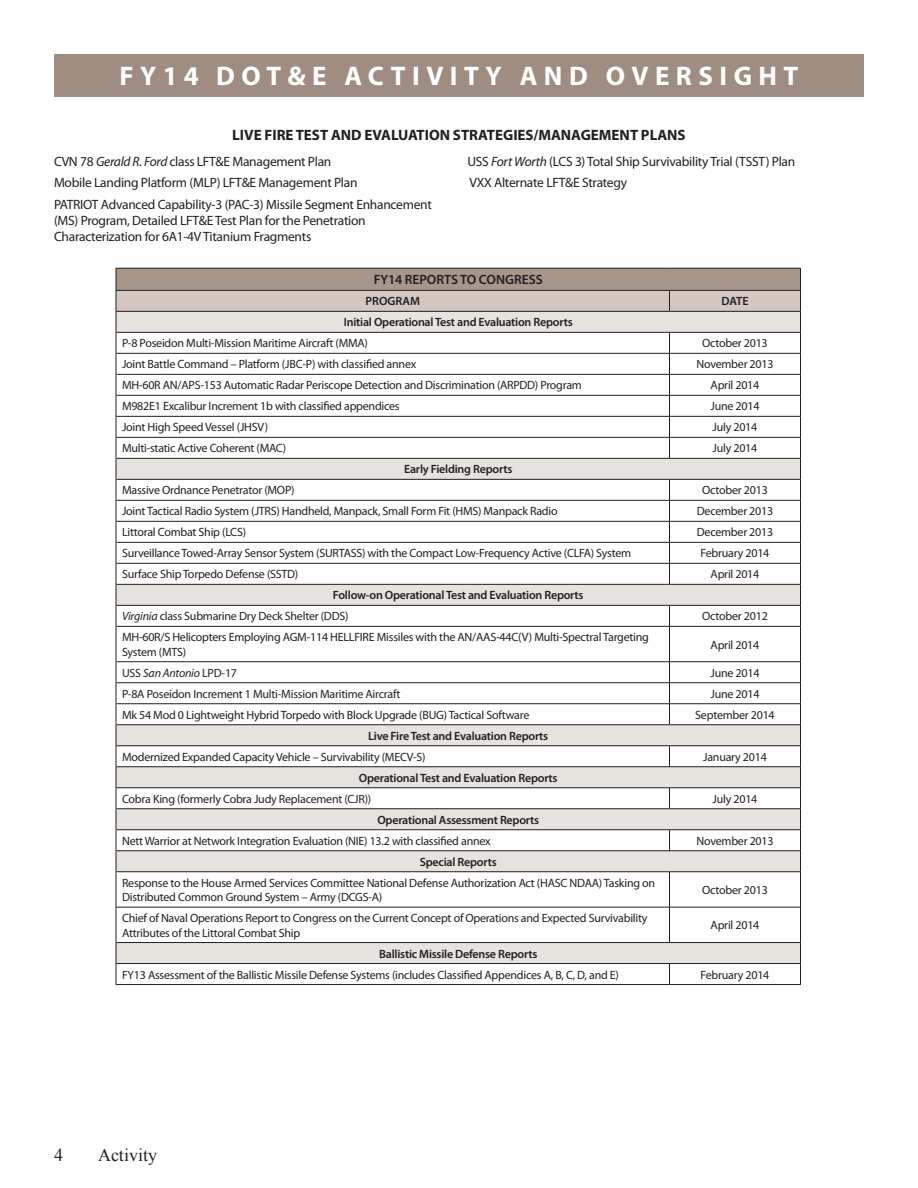
<style>
.page{position:relative;width:918px;height:1188px;background:#fff}
.page>*{position:absolute;margin:0;border:0;box-sizing:border-box;transform-origin:0 0}
.t1{font:700 27px "Myriad Pro";letter-spacing:.24em;color:#fff}
.t2{font:18px "Times New Roman";color:#231f20}
.t3{font:700 15px "Myriad Pro";color:#231f20}
.t4{font:13.5px/21.6px "Myriad Pro";letter-spacing:-.02em;color:#231f20}
.t5{font:600 13.5px "Myriad Pro";color:#231f20}
.t6{font:12px/14.4px "Myriad Pro";letter-spacing:-.02em;color:#231f20}
.t7{font:600 12px/21px "Myriad Pro";letter-spacing:-.02em;color:#231f20}
.t8{font:italic 12px "Myriad Pro";letter-spacing:-.02em;color:#231f20}
.t9{font:600 12px "Myriad Pro";color:#231f20}
.s1{font-style:italic}
.s2{font-weight:400;font-style:italic}
.s3{font-weight:400}
.s4{font-style:normal}
</style>
<div class="page">
<div style="left:54px;top:54px;width:810px;height:43px;background:#9f8d81"></div>
<svg style="left:117px;top:662px;width:683px;height:301px"></svg>
<hr style="left:116px;top:268px;width:553px;height:1px;background:#231f20">
<hr style="left:669px;top:268px;width:132px;height:1px;background:#231f20">
<hr style="left:116px;top:626px;width:1px;height:36px;background:#231f20">
<hr style="left:800px;top:626px;width:1px;height:36px;background:#231f20">
<svg style="left:116px;top:662px;width:1px;height:209px"></svg>
<svg style="left:800px;top:662px;width:1px;height:210px"></svg>
<hr style="left:116px;top:872px;width:1px;height:35px;background:#231f20">
<hr style="left:800px;top:872px;width:1px;height:35px;background:#231f20">
<hr style="left:116px;top:907px;width:1px;height:36px;background:#231f20">
<hr style="left:800px;top:907px;width:1px;height:36px;background:#231f20">
<svg style="left:116px;top:943px;width:1px;height:41px"></svg>
<svg style="left:800px;top:943px;width:1px;height:41px"></svg>
<hr style="left:116px;top:984px;width:553px;height:1px;background:#231f20">
<hr style="left:669px;top:984px;width:132px;height:1px;background:#231f20">
<svg style="left:116px;top:269px;width:685px;height:357px"></svg>
<hr style="left:116px;top:626px;width:553px;height:1px;background:#231f20">
<hr style="left:669px;top:626px;width:131px;height:1px;background:#231f20">
<hr style="left:669px;top:627px;width:1px;height:35px;background:#231f20">
<hr style="left:116px;top:661px;width:553px;height:1px;background:#231f20">
<hr style="left:669px;top:661px;width:131px;height:1px;background:#231f20">
<hr style="left:116px;top:682px;width:553px;height:1px;background:#231f20">
<hr style="left:669px;top:682px;width:131px;height:1px;background:#231f20">
<hr style="left:116px;top:703px;width:553px;height:1px;background:#231f20">
<hr style="left:669px;top:703px;width:131px;height:1px;background:#231f20">
<svg style="left:669px;top:662px;width:1px;height:62px"></svg>
<hr style="left:116px;top:724px;width:553px;height:1px;background:#231f20">
<hr style="left:669px;top:724px;width:131px;height:1px;background:#231f20">
<hr style="left:116px;top:745px;width:553px;height:1px;background:#231f20">
<hr style="left:669px;top:745px;width:131px;height:1px;background:#231f20">
<svg style="left:669px;top:746px;width:1px;height:20px"></svg>
<hr style="left:116px;top:766px;width:553px;height:1px;background:#231f20">
<hr style="left:669px;top:766px;width:131px;height:1px;background:#231f20">
<hr style="left:116px;top:787px;width:553px;height:1px;background:#231f20">
<hr style="left:669px;top:787px;width:131px;height:1px;background:#231f20">
<svg style="left:669px;top:788px;width:1px;height:20px"></svg>
<hr style="left:116px;top:808px;width:553px;height:1px;background:#231f20">
<hr style="left:669px;top:808px;width:131px;height:1px;background:#231f20">
<hr style="left:116px;top:829px;width:553px;height:1px;background:#231f20">
<hr style="left:669px;top:829px;width:131px;height:1px;background:#231f20">
<svg style="left:669px;top:830px;width:1px;height:20px"></svg>
<hr style="left:116px;top:850px;width:553px;height:1px;background:#231f20">
<hr style="left:669px;top:850px;width:131px;height:1px;background:#231f20">
<hr style="left:116px;top:871px;width:553px;height:1px;background:#231f20">
<hr style="left:669px;top:871px;width:131px;height:1px;background:#231f20">
<hr style="left:669px;top:872px;width:1px;height:35px;background:#231f20">
<hr style="left:116px;top:907px;width:553px;height:1px;background:#231f20">
<hr style="left:669px;top:907px;width:131px;height:1px;background:#231f20">
<hr style="left:669px;top:907px;width:1px;height:35px;background:#231f20">
<hr style="left:116px;top:942px;width:553px;height:1px;background:#231f20">
<hr style="left:669px;top:942px;width:131px;height:1px;background:#231f20">
<hr style="left:116px;top:963px;width:553px;height:1px;background:#231f20">
<hr style="left:669px;top:963px;width:131px;height:1px;background:#231f20">
<svg style="left:669px;top:964px;width:1px;height:20px"></svg>
<h1 class="t1" style="left:120px;top:59px;width:365px">FY14 DOT&amp;E ACTIVITY</h1>
<h1 class="t1" style="left:520px;top:59px;width:279px">AND OVERSIGHT</h1>
<p class="t3" style="left:232px;top:125px;width:455px">LIVE FIRE TEST AND EVALUATION STRATEGIES/MANAGEMENT PLANS</p>
<p class="t4" style="left:54px;top:150px;width:379px">CVN 78 <span class="s1">Gerald R. Ford</span> class LFT&amp;E Management Plan<br>Mobile Landing Platform (MLP) LFT&amp;E Management Plan<br>PATRIOT Advanced Capability-3 (PAC-3) Missile Segment Enhancement</p>
<p class="t4" style="left:54px;top:212px;width:313px;line-height:16.2px">(MS) Program, Detailed LFT&amp;E Test Plan for the Penetration<br>Characterization for 6A1-4VTitanium Fragments</p>
<p class="t4" style="left:467px;top:150px;width:329px">USS <span class="s1">Fort Worth</span> (LCS 3) Total Ship Survivability Trial (TSST) Plan<br>VXX Alternate LFT&amp;E Strategy</p>
<p class="t5" style="left:374px;top:271px;width:171px">FY14 Reports to Congress</p>
<p class="t9" style="left:366px;top:294px;width:56px">Program</p>
<p class="t7" style="left:721px;top:291px;width:29px">Date</p>
<p class="t7" style="left:344px;top:312px;width:230px">Initial Operational Test and Evaluation Reports</p>
<p class="t6" style="left:122px;top:336px;width:247px">P-8 Poseidon Multi-Mission Maritime Aircraft (MMA)</p>
<p class="t6" style="left:702px;top:336px;width:67px">October 2013</p>
<p class="t6" style="left:122px;top:357px;width:296px">Joint Battle Command – Platform (JBC-P) with classified annex</p>
<p class="t6" style="left:696px;top:357px;width:79px">November 2013</p>
<p class="t6" style="left:122px;top:378px;width:461px">MH-60R AN/APS-153 Automatic Radar Periscope Detection and Discrimination (ARPDD) Program</p>
<p class="t6" style="left:711px;top:378px;width:50px">April 2014</p>
<p class="t6" style="left:122px;top:399px;width:279px">M982E1 Excalibur Increment 1b with classified appendices</p>
<p class="t6" style="left:711px;top:399px;width:50px">June 2014</p>
<p class="t6" style="left:122px;top:420px;width:148px">Joint High Speed Vessel (JHSV)</p>
<p class="t6" style="left:713px;top:420px;width:46px">July 2014</p>
<p class="t6" style="left:122px;top:441px;width:166px">Multi-static Active Coherent (MAC)</p>
<p class="t6" style="left:713px;top:441px;width:46px">July 2014</p>
<p class="t7" style="left:404px;top:459px;width:110px">Early Fielding Reports</p>
<p class="t6" style="left:122px;top:483px;width:174px">Massive Ordnance Penetrator (MOP)</p>
<p class="t6" style="left:702px;top:483px;width:67px">October 2013</p>
<p class="t6" style="left:122px;top:504px;width:437px">Joint Tactical Radio System (JTRS) Handheld, Manpack, Small Form Fit (HMS) Manpack Radio</p>
<p class="t6" style="left:697px;top:504px;width:78px">December 2013</p>
<p class="t6" style="left:122px;top:525px;width:126px">Littoral Combat Ship (LCS)</p>
<p class="t6" style="left:697px;top:525px;width:78px">December 2013</p>
<p class="t6" style="left:122px;top:546px;width:511px">Surveillance Towed-Array Sensor System (SURTASS) with the Compact Low-Frequency Active (CLFA) System</p>
<p class="t6" style="left:701px;top:546px;width:70px">February 2014</p>
<p class="t6" style="left:122px;top:567px;width:178px">Surface ShipTorpedo Defense (SSTD)</p>
<p class="t6" style="left:711px;top:567px;width:50px">April 2014</p>
<p class="t7" style="left:122px;top:585px;width:463px;text-indent:211px">Follow-on Operational Test and Evaluation Reports<br><span class="s2">Virginia</span> <span class="s3">class Submarine Dry Deck Shelter (DDS)</span></p>
<p class="t6" style="left:702px;top:609px;width:67px">October 2012</p>
<p class="t6" style="left:122px;top:630px;width:528px">MH-60R/S Helicopters Employing AGM-114 HELLFIRE Missiles with the AN/AAS-44C(V) Multi-Spectral Targeting<br>System (MTS)</p>
<p class="t6" style="left:711px;top:637px;width:50px">April 2014</p>
<p class="t8" style="left:122px;top:665px;width:117px"><span class="s4">USS</span> San Antonio <span class="s4">LPD-17</span></p>
<p class="t6" style="left:711px;top:665px;width:50px">June 2014</p>
<p class="t6" style="left:122px;top:686px;width:280px">P-8A Poseidon Increment 1 Multi-Mission Maritime Aircraft</p>
<p class="t6" style="left:711px;top:686px;width:50px">June 2014</p>
<p class="t6" style="left:122px;top:707px;width:409px">Mk 54 Mod 0 Lightweight HybridTorpedo with Block Upgrade (BUG) Tactical Software</p>
<p class="t6" style="left:695px;top:707px;width:81px">September 2014</p>
<p class="t7" style="left:368px;top:725px;width:182px">Live Fire Test and Evaluation Reports</p>
<p class="t6" style="left:122px;top:749px;width:305px">Modernized Expanded Capacity Vehicle – Survivability (MECV-S)</p>
<p class="t6" style="left:703px;top:749px;width:65px">January 2014</p>
<p class="t7" style="left:359px;top:767px;width:200px">Operational Test and Evaluation Reports</p>
<p class="t6" style="left:122px;top:791px;width:251px">Cobra King (formerly Cobra Judy Replacement (CJR))</p>
<p class="t6" style="left:713px;top:791px;width:46px">July 2014</p>
<p class="t7" style="left:377px;top:809px;width:163px">Operational Assessment Reports</p>
<p class="t6" style="left:122px;top:833px;width:370px">Nett Warrior at Network Integration Evaluation (NIE) 13.2 with classified annex</p>
<p class="t6" style="left:696px;top:833px;width:79px">November 2013</p>
<p class="t7" style="left:420px;top:851px;width:78px">Special Reports</p>
<p class="t6" style="left:122px;top:875px;width:535px">Response to the House Armed Services Committee National Defense Authorization Act (HASC NDAA) Tasking on<br>Distributed Common Ground System – Army (DCGS-A)</p>
<p class="t6" style="left:702px;top:883px;width:67px">October 2013</p>
<p class="t6" style="left:122px;top:911px;width:527px">Chief of Naval Operations Report to Congress on the Current Concept of Operations and Expected Survivability<br>Attributes of the Littoral Combat Ship</p>
<p class="t6" style="left:711px;top:918px;width:50px">April 2014</p>
<p class="t7" style="left:379px;top:943px;width:160px">Ballistic Missile Defense Reports</p>
<p class="t6" style="left:122px;top:967px;width:499px">FY13 Assessment of the Ballistic Missile Defense Systems (includes Classified Appendices A, B, C, D, and E)</p>
<p class="t6" style="left:701px;top:967px;width:70px">February 2014</p>
<h2 class="t2" style="left:54px;top:1143px;width:10px">4</h2>
<h2 class="t2" style="left:98px;top:1143px;width:61px">Activity</h2>
</div>
